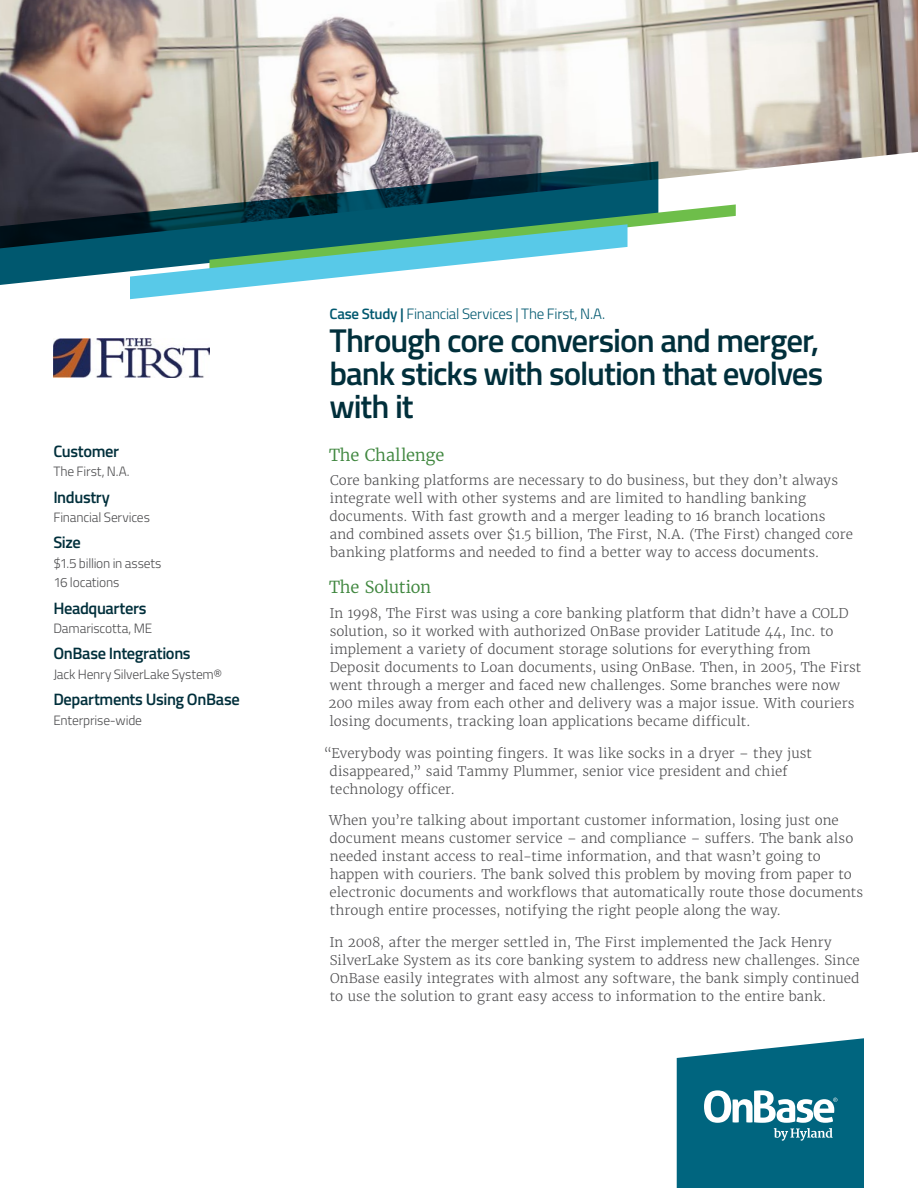
<style>
.page{position:relative;width:918px;height:1188px;background:#fff}
.page>*{position:absolute;margin:0;border:0;box-sizing:border-box;transform-origin:0 0}
.t1{font:600 33px/33px "Titillium";letter-spacing:-.03em;color:#002f3b}
.t2{font:600 16.5px "Titillium";letter-spacing:-.025em;color:#002f3b}
.t3{font:16.5px "Merriweather ST";letter-spacing:-.02em;color:#40873f}
.t4{font:300 15px "Titillium";letter-spacing:-.015em;color:#00586f}
.t5{font:300 13.5px/19.5px "Titillium";letter-spacing:-.015em;color:#4d4d4f}
.t6{font:300 13.35px/18px "Merriweather ST";letter-spacing:.005em;color:#4d4d4f}
.s1{font-weight:600}
</style>
<div class="page">
<img style="left:0;top:0;width:918px;height:204px">
<svg style="left:0;top:161px;width:658px;height:124px"></svg>
<svg style="left:130px;top:204px;width:606px;height:95px"></svg>
<svg style="left:677px;top:1038px;width:187px;height:150px"></svg>
<img style="left:53px;top:339px;width:156px;height:39px">
<p class="t2" style="left:53px;top:439px;width:67px">Customer</p>
<p class="t5" style="left:53px;top:461px;width:78px">The First, N.A.</p>
<p class="t2" style="left:53px;top:484px;width:58px">Industry</p>
<p class="t5" style="left:53px;top:507px;width:98px">Financial Services</p>
<p class="t2" style="left:53px;top:530px;width:29px">Size</p>
<p class="t5" style="left:53px;top:553px;width:110px">$1.5 billion in assets<br>16 locations</p>
<p class="t2" style="left:53px;top:595px;width:95px">Headquarters</p>
<p class="t5" style="left:53px;top:618px;width:100px">Damariscotta, ME</p>
<p class="t2" style="left:53px;top:641px;width:139px">OnBase Integrations</p>
<p class="t5" style="left:53px;top:664px;width:170px">Jack Henry SilverLake System®</p>
<p class="t2" style="left:53px;top:687px;width:188px">Departments Using OnBase</p>
<p class="t5" style="left:53px;top:709px;width:90px">Enterprise-wide</p>
<p class="t4" style="left:329px;top:303px;width:277px"><span class="s1">Case Study |</span> Financial Services | The First, N.A.</p>
<h1 class="t1" style="left:329px;top:322px;width:495px">Through core conversion and merger, bank sticks with solution that evolves with it</h1>
<p class="t3" style="left:329px;top:444px;width:116px">The Challenge</p>
<p class="t6" style="left:330px;top:472px;width:525px">Core banking platforms are necessary to do business, but they don’t always integrate well with other systems and are limited to handling banking documents. With fast growth and a merger leading to 16 branch locations and combined assets over $1.5 billion, The First, N.A. (The First) changed core banking platforms and needed to find a better way to access documents.</p>
<p class="t3" style="left:329px;top:577px;width:104px">The Solution</p>
<p class="t6" style="left:329px;top:604px;width:534px">In 1998, The First was using a core banking platform that didn’t have a COLD solution, so it worked with authorized OnBase provider Latitude 44, Inc. to implement a variety of document storage solutions for everything from Deposit documents to Loan documents, using OnBase. Then, in 2005, The First went through a merger and faced new challenges. Some branches were now 200 miles away from each other and delivery was a major issue. With couriers losing documents, tracking loan applications became difficult.</p>
<p class="t6" style="left:330px;top:744px;width:484px;text-indent:-6px">“Everybody was pointing fingers. It was like socks in a dryer – they just disappeared,” said Tammy Plummer, senior vice president and chief technology officer.</p>
<p class="t6" style="left:329px;top:811px;width:535px">When you’re talking about important customer information, losing just one document means customer service – and compliance – suffers. The bank also needed instant access to real-time information, and that wasn’t going to happen with couriers. The bank solved this problem by moving from paper to electronic documents and workflows that automatically route those documents through entire processes, notifying the right people along the way.</p>
<p class="t6" style="left:329px;top:933px;width:532px">In 2008, after the merger settled in, The First implemented the Jack Henry SilverLake System as its core banking system to address new challenges. Since OnBase easily integrates with almost any software, the bank simply continued to use the solution to grant easy access to information to the entire bank.</p>
</div>
